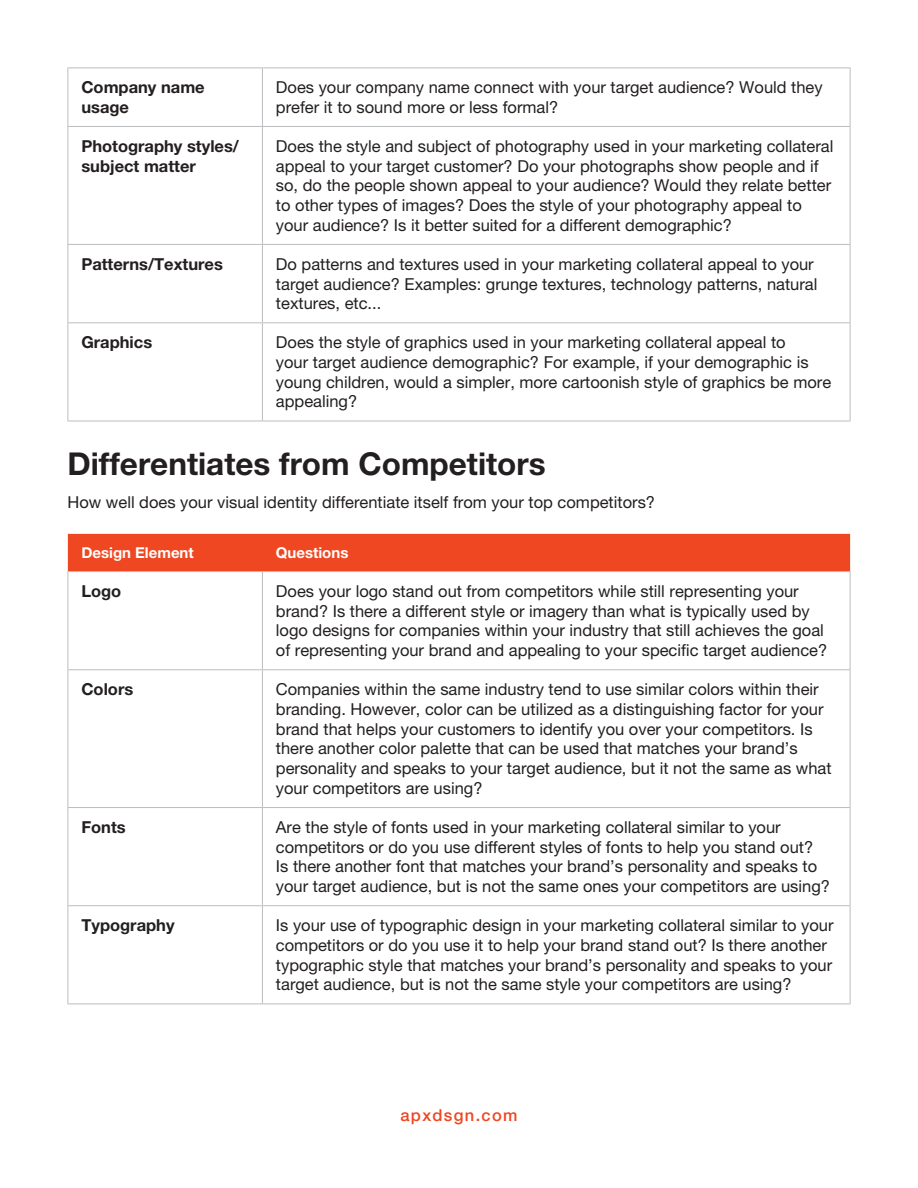
<style>
.page{position:relative;width:918px;height:1188px;background:#fff}
.page>*{position:absolute;margin:0;border:0;box-sizing:border-box;transform-origin:0 0}
.t1{font:700 31.5px "Helvetica Neue LT Pro";color:#231f20}
.t2{font:16.5px/19.8px "Helvetica Neue LT Pro";color:#231f20}
.t3{font:700 16.5px/19.8px "Helvetica Neue LT Pro";color:#231f20}
.t4{font:500 16.5px "Helvetica Neue LT Pro";letter-spacing:.08em;color:#ef4722}
.t5{font:700 15px "Helvetica Neue LT Pro";color:#fff}
</style>
<div class="page">
<hr style="left:68px;top:245px;width:1px;height:77px;background:#bcbdc0">
<hr style="left:262px;top:245px;width:1px;height:77px;background:#bcbdc0">
<hr style="left:850px;top:245px;width:1px;height:77px;background:#bcbdc0">
<hr style="left:68px;top:322px;width:194px;height:1px;background:#bcbdc0">
<hr style="left:262px;top:322px;width:589px;height:1px;background:#bcbdc0">
<hr style="left:68px;top:244px;width:194px;height:1px;background:#bcbdc0">
<hr style="left:262px;top:244px;width:589px;height:1px;background:#bcbdc0">
<hr style="left:68px;top:68px;width:1px;height:58px;background:#bcbdc0">
<hr style="left:262px;top:68px;width:1px;height:58px;background:#bcbdc0">
<hr style="left:850px;top:68px;width:1px;height:58px;background:#bcbdc0">
<hr style="left:68px;top:126px;width:194px;height:1px;background:#bcbdc0">
<hr style="left:68px;top:127px;width:1px;height:117px;background:#bcbdc0">
<hr style="left:262px;top:126px;width:589px;height:1px;background:#bcbdc0">
<hr style="left:262px;top:127px;width:1px;height:117px;background:#bcbdc0">
<hr style="left:850px;top:127px;width:1px;height:117px;background:#bcbdc0">
<hr style="left:68px;top:323px;width:1px;height:98px;background:#bcbdc0">
<hr style="left:262px;top:323px;width:1px;height:98px;background:#bcbdc0">
<hr style="left:850px;top:323px;width:1px;height:98px;background:#bcbdc0">
<hr style="left:68px;top:68px;width:194px;height:1px;background:#bcbdc0">
<hr style="left:68px;top:421px;width:194px;height:1px;background:#bcbdc0">
<hr style="left:262px;top:68px;width:589px;height:1px;background:#bcbdc0">
<hr style="left:262px;top:421px;width:589px;height:1px;background:#bcbdc0">
<div style="left:68px;top:534px;width:782px;height:37px;background:#ef4722"></div>
<hr style="left:68px;top:572px;width:1px;height:97px;background:#bcbdc0">
<hr style="left:262px;top:572px;width:1px;height:97px;background:#bcbdc0">
<hr style="left:850px;top:572px;width:1px;height:97px;background:#bcbdc0">
<hr style="left:68px;top:571px;width:194px;height:1px;background:#bcbdc0">
<hr style="left:68px;top:669px;width:194px;height:1px;background:#bcbdc0">
<hr style="left:68px;top:670px;width:1px;height:137px;background:#bcbdc0">
<hr style="left:262px;top:571px;width:589px;height:1px;background:#bcbdc0">
<hr style="left:262px;top:669px;width:589px;height:1px;background:#bcbdc0">
<hr style="left:262px;top:670px;width:1px;height:137px;background:#bcbdc0">
<hr style="left:850px;top:670px;width:1px;height:137px;background:#bcbdc0">
<hr style="left:68px;top:807px;width:194px;height:1px;background:#bcbdc0">
<hr style="left:262px;top:807px;width:589px;height:1px;background:#bcbdc0">
<hr style="left:68px;top:808px;width:1px;height:97px;background:#bcbdc0">
<hr style="left:262px;top:808px;width:1px;height:97px;background:#bcbdc0">
<hr style="left:850px;top:808px;width:1px;height:97px;background:#bcbdc0">
<hr style="left:68px;top:905px;width:194px;height:1px;background:#bcbdc0">
<hr style="left:68px;top:906px;width:1px;height:98px;background:#bcbdc0">
<hr style="left:262px;top:905px;width:589px;height:1px;background:#bcbdc0">
<hr style="left:262px;top:906px;width:1px;height:98px;background:#bcbdc0">
<hr style="left:850px;top:906px;width:1px;height:98px;background:#bcbdc0">
<hr style="left:68px;top:1004px;width:194px;height:1px;background:#bcbdc0">
<hr style="left:262px;top:1004px;width:589px;height:1px;background:#bcbdc0">
<p class="t3" style="left:81px;top:77px;width:125px">Company name usage</p>
<p class="t2" style="left:276px;top:77px;width:548px">Does your company name connect with your target audience? Would they prefer it to sound more or less formal?</p>
<p class="t3" style="left:81px;top:136px;width:159px">Photography styles/ subject matter</p>
<p class="t2" style="left:276px;top:136px;width:559px">Does the style and subject of photography used in your marketing collateral appeal to your target customer? Do your photographs show people and if so, do the people shown appeal to your audience? Would they relate better to other types of images? Does the style of your photography appeal to your audience? Is it better suited for a different demographic?</p>
<p class="t3" style="left:81px;top:254px;width:143px">Patterns/Textures</p>
<p class="t2" style="left:276px;top:254px;width:543px">Do patterns and textures used in your marketing collateral appeal to your target audience? Examples: grunge textures, technology patterns, natural textures, etc...</p>
<p class="t3" style="left:81px;top:332px;width:72px">Graphics</p>
<p class="t2" style="left:276px;top:332px;width:557px">Does the style of graphics used in your marketing collateral appeal to<br>your target audience demographic? For example, if your demographic is young children, would a simpler, more cartoonish style of graphics be more appealing?</p>
<h1 class="t1" style="left:68px;top:444px;width:480px">Differentiates from Competitors</h1>
<p class="t2" style="left:68px;top:492px;width:589px">How well does your visual identity differentiate itself from your top competitors?</p>
<p class="t5" style="left:81px;top:543px;width:114px">Design Element</p>
<p class="t5" style="left:276px;top:543px;width:74px">Questions</p>
<p class="t3" style="left:81px;top:581px;width:42px">Logo</p>
<p class="t2" style="left:276px;top:581px;width:553px">Does your logo stand out from competitors while still representing your brand? Is there a different style or imagery than what is typically used by logo designs for companies within your industry that still achieves the goal of representing your brand and appealing to your specific target audience?</p>
<p class="t3" style="left:81px;top:679px;width:53px">Colors</p>
<p class="t2" style="left:276px;top:679px;width:557px">Companies within the same industry tend to use similar colors within their branding. However, color can be utilized as a distinguishing factor for your brand that helps your customers to identify you over your competitors. Is there another color palette that can be used that matches your brand’s personality and speaks to your target audience, but it not the same as what your competitors are using?</p>
<p class="t3" style="left:81px;top:817px;width:46px">Fonts</p>
<p class="t2" style="left:276px;top:817px;width:556px">Are the style of fonts used in your marketing collateral similar to your competitors or do you use different styles of fonts to help you stand out?<br>Is there another font that matches your brand’s personality and speaks to your target audience, but is not the same ones your competitors are using?</p>
<p class="t3" style="left:81px;top:915px;width:95px">Typography</p>
<p class="t2" style="left:276px;top:915px;width:559px">Is your use of typographic design in your marketing collateral similar to your competitors or do you use it to help your brand stand out? Is there another typographic style that matches your brand’s personality and speaks to your target audience, but is not the same style your competitors are using?</p>
<p class="t4" style="left:400px;top:1105px;width:119px">apxdsgn.com</p>
</div>
